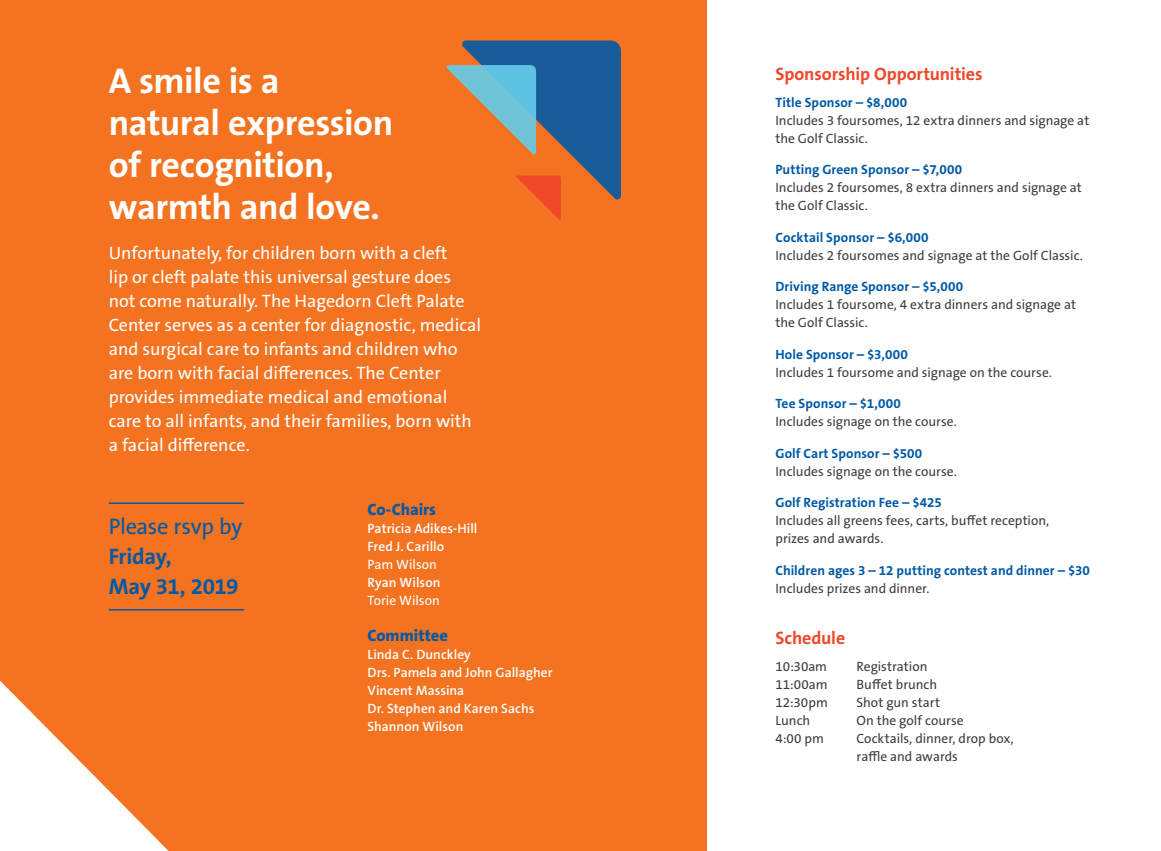
<style>
.page{position:relative;width:1161px;height:851px;background:#fff}
.page>*{position:absolute;margin:0;border:0;box-sizing:border-box;transform-origin:0 0}
.Headline_Bold_24_28{font:700 36px/42px "The Sans B W7";letter-spacing:-.01em;color:#fff}
.Call_to_Action_Plain{font:700 22.5px/30px "The Sans B W7";letter-spacing:-.025em;color:#0159a6}
.Introduction_and_lea{font:18px/24px "The Sans B W5 Plain";color:#fff}
.Body_headline_Plain{font:700 18px "The Sans B W7";letter-spacing:-.005em;color:#ef482b}
.Body_copy_Plain_9_12{font:800 16.5px "The Sans B W8";color:#0159a6}
.Body_copy_Plain_9_12-2{font:13.5px/18px "The Sans B W5 Plain";color:#3e3e3f}
.Body_copy_sub-head_B{font:700 13.5px "The Sans B W7";letter-spacing:.005em;color:#0159a6}
.Body_copy_Plain_9_12-3{font:600 13.5px "The Sans B W6";color:#fff}
.Body_copy_Plain_9_12-4{font:13.5px "The Sans B W5 Plain";color:#fff}
.s1{font-family:"The Sans B W5 Plain";font-weight:400}
</style>
<div class="page">
<div style="left:0;top:0;width:707px;height:850px;background:#f47321"></div>
<hr style="left:109px;top:502px;width:135px;height:2px;background:#0159a6">
<hr style="left:109px;top:609px;width:135px;height:1px;background:#0159a6">
<svg style="left:447px;top:41px;width:174px;height:179px;background:#8e7266"></svg>
<p class="Headline_Bold_24_28" style="left:109px;top:60px;width:286px">A smile is a natural expression of recognition, warmth and love.</p>
<p class="Introduction_and_lea" style="left:109px;top:241px;width:374px">Unfortunately, for children born with a cleft<br>lip or cleft palate this universal gesture does not come naturally. The Hagedorn Cleft Palate Center serves as a center for diagnostic, medical and surgical care to infants and children who are born with facial differences. The Center provides immediate medical and emotional care to all infants, and their families, born with a facial difference.</p>
<p class="Call_to_Action_Plain" style="left:109px;top:511px;width:135px"><span class="s1">Please rsvp by<br></span>Friday,<br>May 31, 2019</p>
<p class="Body_copy_Plain_9_12" style="left:368px;top:498px;width:70px">Co-Chairs</p>
<p class="Body_copy_Plain_9_12-3" style="left:368px;top:519px;width:111px">Patricia Adikes-Hill</p>
<p class="Body_copy_Plain_9_12-3" style="left:368px;top:537px;width:78px">Fred J. Carillo</p>
<p class="Body_copy_Plain_9_12-4" style="left:368px;top:555px;width:71px">Pam Wilson</p>
<p class="Body_copy_Plain_9_12-3" style="left:368px;top:573px;width:75px">Ryan Wilson</p>
<p class="Body_copy_Plain_9_12-4" style="left:368px;top:591px;width:74px">Torie Wilson</p>
<p class="Body_copy_Plain_9_12" style="left:368px;top:624px;width:82px">Committee</p>
<p class="Body_copy_Plain_9_12-3" style="left:368px;top:645px;width:105px">Linda C. Dunckley</p>
<p class="Body_copy_Plain_9_12-3" style="left:368px;top:663px;width:187px">Drs. Pamela and John Gallagher</p>
<p class="Body_copy_Plain_9_12-3" style="left:368px;top:681px;width:98px">Vincent Massina</p>
<p class="Body_copy_Plain_9_12-3" style="left:368px;top:699px;width:168px">Dr. Stephen and Karen Sachs</p>
<p class="Body_copy_Plain_9_12-3" style="left:368px;top:717px;width:97px">Shannon Wilson</p>
<p class="Body_headline_Plain" style="left:776px;top:62px;width:209px">Sponsorship Opportunities</p>
<p class="Body_copy_sub-head_B" style="left:776px;top:93px;width:133px">Title Sponsor – $8,000</p>
<p class="Body_copy_Plain_9_12-2" style="left:776px;top:111px;width:315px">Includes 3 foursomes, 12 extra dinners and signage at the Golf Classic.</p>
<p class="Body_copy_sub-head_B" style="left:776px;top:161px;width:188px">Putting Green Sponsor – $7,000</p>
<p class="Body_copy_Plain_9_12-2" style="left:776px;top:178px;width:308px">Includes 2 foursomes, 8 extra dinners and signage at the Golf Classic.</p>
<p class="Body_copy_sub-head_B" style="left:776px;top:228px;width:155px">Cocktail Sponsor – $6,000</p>
<p class="Body_copy_Plain_9_12-2" style="left:776px;top:246px;width:309px">Includes 2 foursomes and signage at the Golf Classic.</p>
<p class="Body_copy_sub-head_B" style="left:776px;top:278px;width:189px">Driving Range Sponsor – $5,000</p>
<p class="Body_copy_Plain_9_12-2" style="left:776px;top:295px;width:302px">Includes 1 foursome, 4 extra dinners and signage at the Golf Classic.</p>
<p class="Body_copy_sub-head_B" style="left:776px;top:345px;width:134px">Hole Sponsor – $3,000</p>
<p class="Body_copy_Plain_9_12-2" style="left:776px;top:363px;width:278px">Includes 1 foursome and signage on the course.</p>
<p class="Body_copy_sub-head_B" style="left:776px;top:395px;width:127px">Tee Sponsor – $1,000</p>
<p class="Body_copy_Plain_9_12-2" style="left:776px;top:412px;width:183px">Includes signage on the course.</p>
<p class="Body_copy_sub-head_B" style="left:776px;top:444px;width:148px">Golf Cart Sponsor – $500</p>
<p class="Body_copy_Plain_9_12-2" style="left:776px;top:462px;width:183px">Includes signage on the course.</p>
<p class="Body_copy_sub-head_B" style="left:776px;top:494px;width:168px">Golf Registration Fee – $425</p>
<p class="Body_copy_Plain_9_12-2" style="left:776px;top:511px;width:275px">Includes all greens fees, carts, buffet reception, prizes and awards.</p>
<p class="Body_copy_sub-head_B" style="left:776px;top:561px;width:316px">Children ages 3 – 12 putting contest and dinner – $30</p>
<p class="Body_copy_Plain_9_12-2" style="left:776px;top:579px;width:156px">Includes prizes and dinner.</p>
<p class="Body_headline_Plain" style="left:776px;top:626px;width:71px">Schedule</p>
<p class="Body_copy_Plain_9_12-2" style="left:776px;top:657px;width:53px">10:30am</p>
<p class="Body_copy_Plain_9_12-2" style="left:856px;top:657px;width:73px">Registration</p>
<p class="Body_copy_Plain_9_12-2" style="left:776px;top:675px;width:54px">11:00am</p>
<p class="Body_copy_Plain_9_12-2" style="left:856px;top:675px;width:82px">Buffet brunch</p>
<p class="Body_copy_Plain_9_12-2" style="left:776px;top:693px;width:54px">12:30pm</p>
<p class="Body_copy_Plain_9_12-2" style="left:856px;top:693px;width:85px">Shot gun start</p>
<p class="Body_copy_Plain_9_12-2" style="left:776px;top:711px;width:36px">Lunch</p>
<p class="Body_copy_Plain_9_12-2" style="left:856px;top:711px;width:109px">On the golf course</p>
<p class="Body_copy_Plain_9_12-2" style="left:776px;top:729px;width:50px">4:00 pm</p>
<p class="Body_copy_Plain_9_12-2" style="left:856px;top:729px;width:159px">Cocktails, dinner, drop box, raffle and awards</p>
</div>
